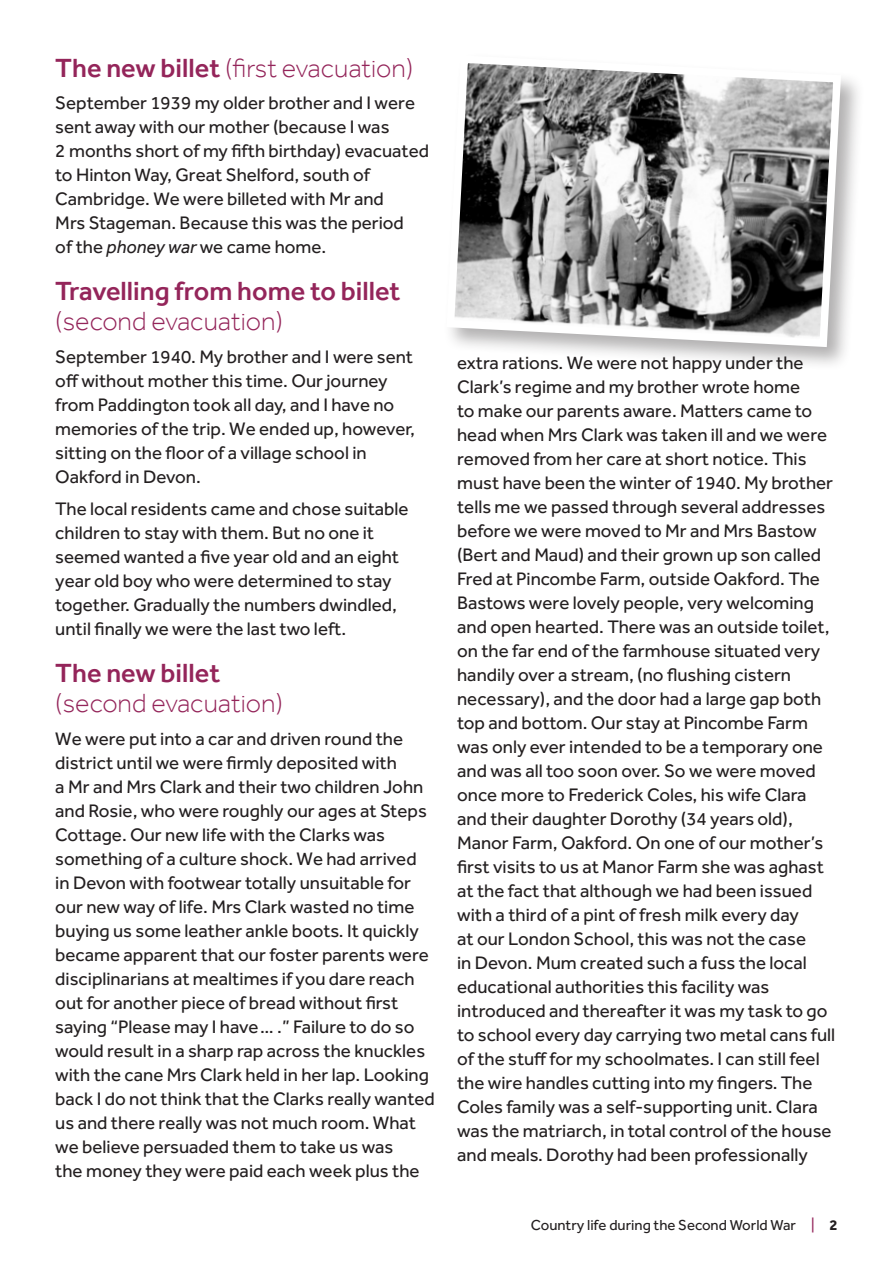
<style>
.page{position:relative;width:893px;height:1263px;background:#fff}
.page>*{position:absolute;margin:0;border:0;box-sizing:border-box;transform-origin:0 0}
.Head_2{font:300 27px/30px "Effra";color:#94255a}
.Head_2-2{font:500 27px/30px "Effra";color:#94255a}
.Body_text{font:18.75px/24px "Effra";color:#231f20}
.t1{font:15px "Effra";color:#231f20}
.s1{font-weight:500}
.s2{font-style:italic}
.s3{font-weight:300}
.s4{color:#94255a}
.s5{font-weight:700}
</style>
<div class="page">
<div style="left:443px;top:52px;width:422px;height:319px;background:#231f20;opacity:.35"></div>
<svg style="left:443px;top:52px;width:402px;height:299px"></svg>
<p class="Head_2" style="left:55px;top:53px;width:360px"><span class="s1">The new billet</span> (first evacuation)</p>
<p class="Body_text" style="left:55px;top:91px;width:375px">September 1939 my older brother and I were sent away with our mother (because I was<br>2 months short of my fifth birthday) evacuated to Hinton Way, Great Shelford, south of Cambridge. We were billeted with Mr and<br>Mrs Stageman. Because this was the period<br>of the <span class="s2">phoney war</span> we came home.</p>
<p class="Head_2-2" style="left:55px;top:276px;width:347px">Travelling from home to billet <span class="s3">(second evacuation)</span></p>
<p class="Body_text" style="left:55px;top:344px;width:361px">September 1940. My brother and I were sent off without mother this time. Our journey from Paddington took all day, and I have no memories of the trip. We ended up, however, sitting on the floor of a village school in Oakford in Devon.</p>
<p class="Body_text" style="left:55px;top:497px;width:355px">The local residents came and chose suitable children to stay with them. But no one it seemed wanted a five year old and an eight year old boy who were determined to stay together. Gradually the numbers dwindled, until finally we were the last two left.</p>
<p class="Head_2" style="left:55px;top:658px;width:229px"><span class="s1">The new billet </span>(second evacuation)</p>
<p class="Body_text" style="left:55px;top:726px;width:381px">We were put into a car and driven round the district until we were firmly deposited with<br>a Mr and Mrs Clark and their two children John and Rosie, who were roughly our ages at Steps Cottage. Our new life with the Clarks was something of a culture shock. We had arrived in Devon with footwear totally unsuitable for our new way of life. Mrs Clark wasted no time buying us some leather ankle boots. It quickly became apparent that our foster parents were disciplinarians at mealtimes if you dare reach out for another piece of bread without first saying “Please may I have….” Failure to do so would result in a sharp rap across the knuckles with the cane Mrs Clark held in her lap. Looking back I do not think that the Clarks really wanted us and there really was not much room. What we believe persuaded them to take us was<br>the money they were paid each week plus the</p>
<p class="Body_text" style="left:457px;top:351px;width:380px">extra rations. We were not happy under the Clark’s regime and my brother wrote home<br>to make our parents aware. Matters came to head when Mrs Clark was taken ill and we were removed from her care at short notice. This must have been the winter of 1940. My brother tells me we passed through several addresses before we were moved to Mr and Mrs Bastow (Bert and Maud) and their grown up son called Fred at Pincombe Farm, outside Oakford. The Bastows were lovely people, very welcoming and open hearted. There was an outside toilet, on the far end of the farmhouse situated very handily over a stream, (no flushing cistern necessary), and the door had a large gap both top and bottom. Our stay at Pincombe Farm was only ever intended to be a temporary one and was all too soon over. So we were moved once more to Frederick Coles, his wife Clara and their daughter Dorothy (34 years old), Manor Farm, Oakford. On one of our mother’s first visits to us at Manor Farm she was aghast at the fact that although we had been issued with a third of a pint of fresh milk every day<br>at our London School, this was not the case<br>in Devon. Mum created such a fuss the local educational authorities this facility was introduced and thereafter it was my task to go to school every day carrying two metal cans full of the stuff for my schoolmates. I can still feel the wire handles cutting into my fingers. The Coles family was a self-supporting unit. Clara was the matriarch, in total control of the house and meals. Dorothy had been professionally</p>
<p class="t1" style="left:531px;top:1217px;width:308px">Country life during the Second World War <span class="s4">|</span> <span class="s5">2</span></p>
</div>
